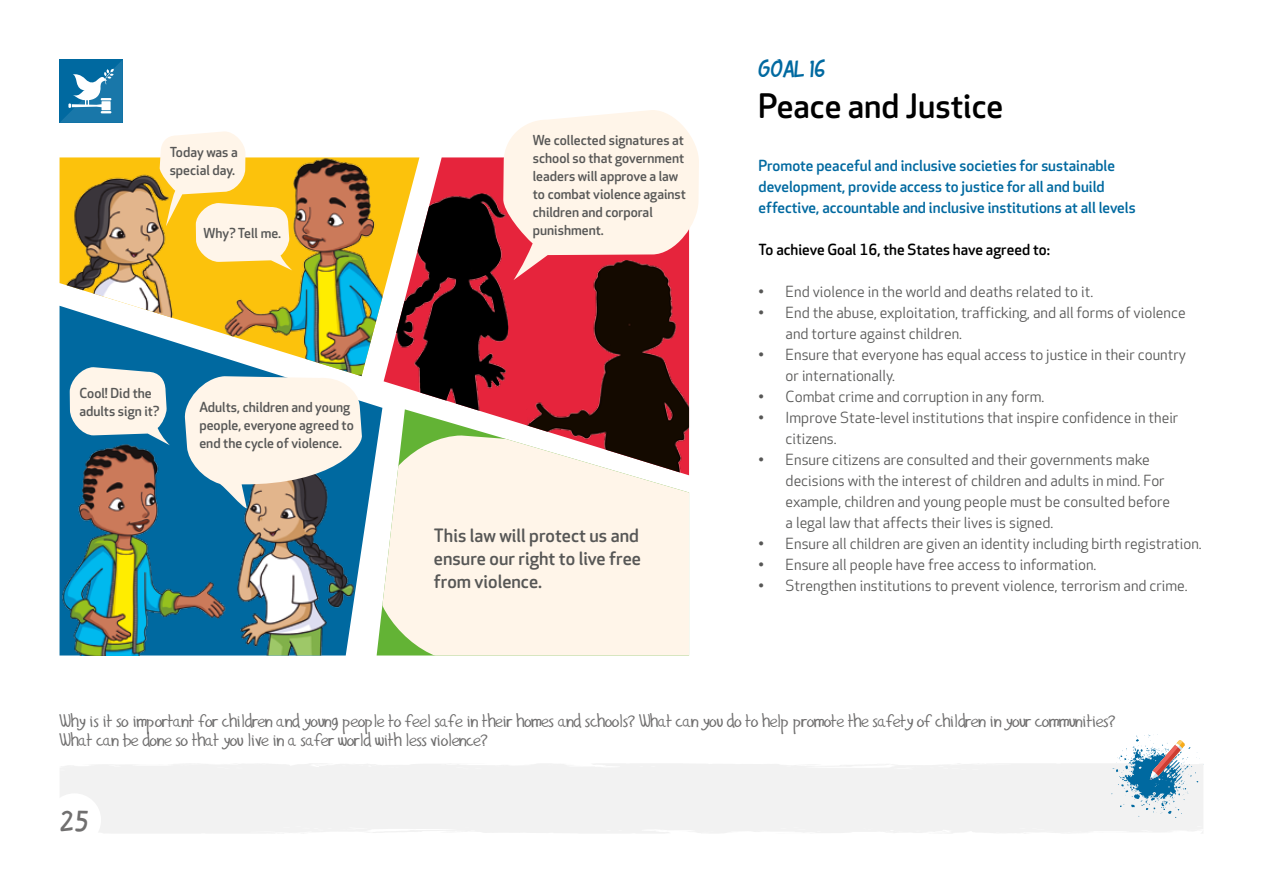
<style>
.page{position:relative;width:1263px;height:893px;background:#fff}
.page>*{position:absolute;margin:0;border:0;box-sizing:border-box;transform-origin:0 0}
.t1{font:500 33px "Apex Rounded";color:#000}
.t2{font:30px "Karmatic Revolution";color:#706f6f}
.t3{font:24px "Karmatic Revolution";color:#0069a0}
.t4{font:500 18px/22.5px "Apex Rounded";color:#575756}
.t5{font:16.5px/19.5px "Gilles'Comic Font";color:#706f6f}
.t6{font:15px/21px "Apex Rounded";color:#575756}
.t7{font:500 15px/21px "Apex Rounded";color:#0069a0}
.t8{font:500 15px "Apex Rounded";color:#000}
.t9{font:500 13.5px/18px "Apex Rounded";color:#575756}
</style>
<div class="page">
<div style="left:60px;top:764px;width:1143px;height:69px;background:#f2f2f2"></div>
<svg style="left:60px;top:60px;width:63px;height:63px;background:#3889b4"></svg>
<img style="left:60px;top:157px;width:162px;height:149px">
<img style="left:222px;top:157px;width:162px;height:149px">
<svg style="left:60px;top:306px;width:322px;height:125px"></svg>
<img style="left:170px;top:417px;width:211px;height:238px">
<img style="left:60px;top:431px;width:167px;height:224px">
<svg style="left:384px;top:157px;width:137px;height:278px;fill:#e6243c"></svg>
<img style="left:385px;top:193px;width:123px;height:227px">
<img style="left:521px;top:280px;width:168px;height:155px">
<svg style="left:377px;top:435px;width:312px;height:220px;background:#f3ebdd"></svg>
<svg style="left:160px;top:131px;width:132px;height:139px;background:#fce197"></svg>
<svg style="left:503px;top:110px;width:196px;height:170px;background:#f4d0ca"></svg>
<svg style="left:184px;top:376px;width:179px;height:133px;background:#c4cfcf"></svg>
<svg style="left:70px;top:367px;width:100px;height:78px;background:#c0d2d6"></svg>
<svg style="left:1112px;top:734px;width:91px;height:84px"></svg>
<div style="left:48px;top:793px;width:53px;height:53px;background:#fff;border-radius:50%"></div>
<p class="t9" style="left:170px;top:144px;width:70px">Today was a special day.</p>
<p class="t9" style="left:204px;top:224px;width:79px">Why? Tell me.</p>
<p class="t9" style="left:79px;top:384px;width:82px">Cool! Did the adults sign it?</p>
<p class="t9" style="left:199px;top:399px;width:156px">Adults, children and young people, everyone agreed to end the cycle of violence.</p>
<p class="t9" style="left:533px;top:132px;width:155px">We collected signatures at school so that government leaders will approve a law to combat violence against children and corporal punishment.</p>
<p class="t4" style="left:434px;top:525px;width:209px">This law will protect us and ensure our right to live free from violence.</p>
<h3 class="t3" style="left:758px;top:57px;width:69px">Goal 16</h3>
<h1 class="t1" style="left:758px;top:87px;width:247px">Peace and Justice</h1>
<p class="t7" style="left:759px;top:156px;width:379px">Promote peaceful and inclusive societies for sustainable development, provide access to justice for all and build effective, accountable and inclusive institutions at all levels</p>
<p class="t8" style="left:759px;top:241px;width:293px">To achieve Goal 16, the States have agreed to:</p>
<p class="t6" style="left:759px;top:282px;width:336px">• End violence in the world and deaths related to it.</p>
<p class="t6" style="left:786px;top:303px;width:401px;text-indent:-27px">• End the abuse, exploitation, trafficking, and all forms of violence and torture against children.</p>
<p class="t6" style="left:786px;top:345px;width:402px;text-indent:-27px">• Ensure that everyone has equal access to justice in their country or internationally.</p>
<p class="t6" style="left:759px;top:387px;width:287px">• Combat crime and corruption in any form.</p>
<p class="t6" style="left:786px;top:408px;width:394px;text-indent:-27px">• Improve State-level institutions that inspire confidence in their citizens.</p>
<p class="t6" style="left:786px;top:450px;width:386px;text-indent:-27px">• Ensure citizens are consulted and their governments make decisions with the interest of children and adults in mind. For example, children and young people must be consulted before a legal law that affects their lives is signed.</p>
<p class="t6" style="left:759px;top:534px;width:444px">• Ensure all children are given an identity including birth registration.</p>
<p class="t6" style="left:759px;top:555px;width:339px">• Ensure all people have free access to information.</p>
<p class="t6" style="left:759px;top:576px;width:431px">• Strengthen institutions to prevent violence, terrorism and crime.</p>
<p class="t5" style="left:60px;top:712px;width:1057px">Why is it so important for children and young people to feel safe in their homes and schools? What can you do to helppromote the safety of children in your communities?<br>What can be done so that you live in a safer world with less violence?</p>
<h2 class="t2" style="left:60px;top:806px;width:31px">25</h2>
</div>
